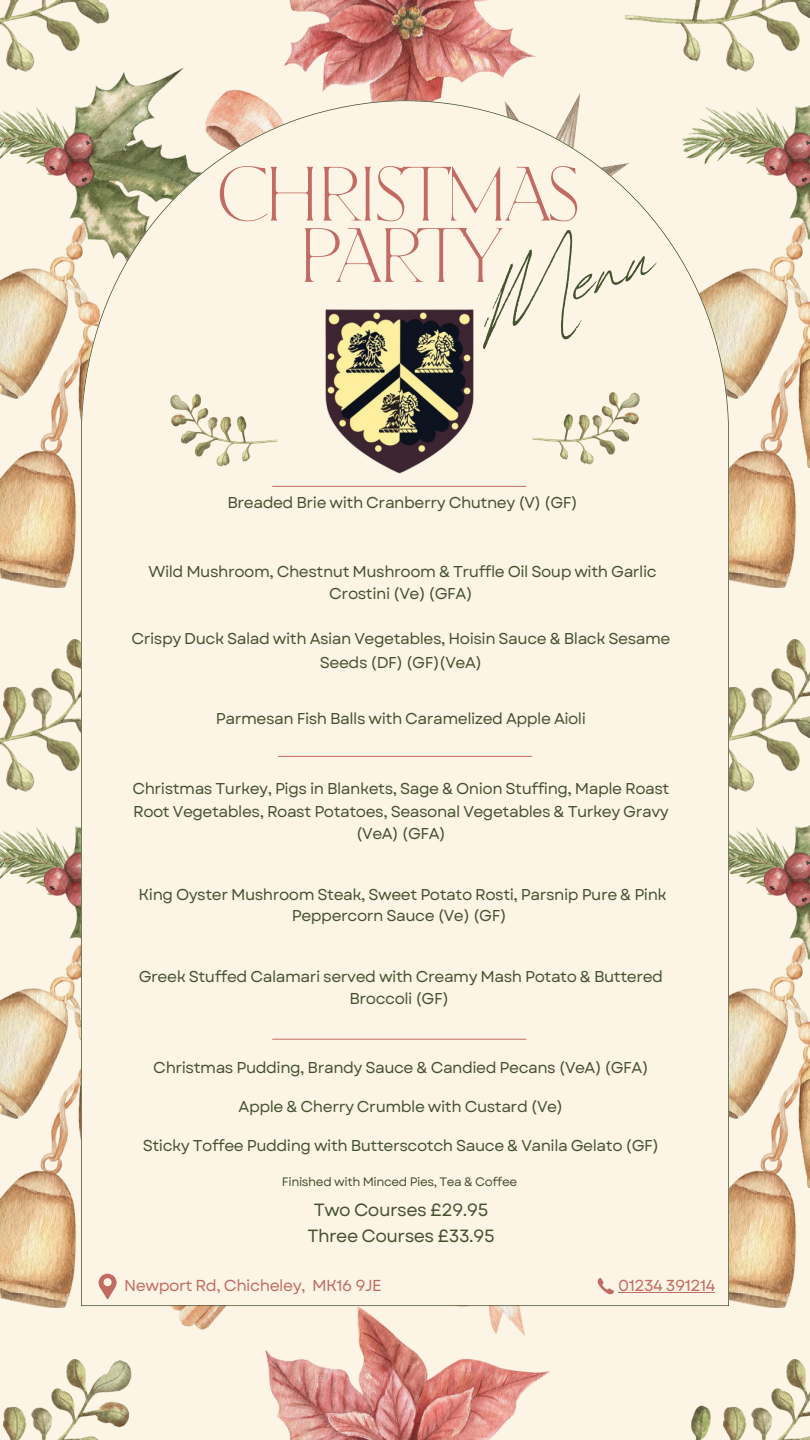
<style>
.page{position:relative;width:810px;height:1440px;background:#fff}
.page>*{position:absolute;margin:0;border:0;box-sizing:border-box;transform-origin:0 0}
.t1{font:114.4px "Revive 80 Signature";color:#455230}
.t2{font:76.7px/61.4px "TT Ricordi Nobili";letter-spacing:-.15em;color:#c16b62;text-align:center}
.t3{font:17.7px "Garet";letter-spacing:-.03em;color:#455230}
.t4{font:15.9px "Garet";letter-spacing:-.03em;color:#c16b62}
.t5{font:15.7px/21.5px "Garet";letter-spacing:-.03em;color:#455230;text-align:center}
.t6{font:12.2px "Garet";letter-spacing:-.03em;color:#455230}
</style>
<div class="page">
<img style="left:0;top:0;width:810px;height:1440px">
<div style="left:81px;top:100px;width:648px;height:1206px;background:#fcf5e5"></div>
<hr style="left:273px;top:486px;width:253px;height:1px;background:#c16b62">
<hr style="left:278px;top:756px;width:254px;height:1px;background:#c16b62">
<hr style="left:273px;top:1039px;width:253px;height:1px;background:#c16b62">
<img style="left:532px;top:391px;width:108px;height:73px">
<img style="left:170px;top:393px;width:108px;height:73px">
<img style="left:325px;top:309px;width:150px;height:169px">
<svg style="left:596px;top:1278px;width:18px;height:18px"></svg>
<svg style="left:99px;top:1274px;width:18px;height:26px"></svg>
<hr style="left:618px;top:1292px;width:97px;height:1px;background:#c16b62">
<p class="t2" style="left:215px;top:163px;width:371px">CHRISTMAS<br>PARTY</p>
<p class="t1" style="left:449px;top:235px;width:184px;rotate:-21deg">Menu</p>
<p class="t5" style="left:228px;top:491px;width:352px">Breaded Brie with Cranberry Chutney (V) (GF)</p>
<h2 class="t5" style="left:149px;top:561px;width:510px">Wild Mushroom, Chestnut Mushroom &amp; Truffle Oil Soup with Garlic<br>Crostini (Ve) (GFA)</h2>
<p class="t5" style="left:131px;top:626px;width:541px;line-height:24.5px">Crispy Duck Salad with Asian Vegetables, Hoisin Sauce &amp; Black Sesame<br>Seeds (DF) (GF)(VeA)</p>
<p class="t5" style="left:216px;top:708px;width:372px">Parmesan Fish Balls with Caramelized Apple Aioli</p>
<p class="t5" style="left:132px;top:778px;width:539px;line-height:22.5px">Christmas Turkey, Pigs in Blankets, Sage &amp; Onion Stuffing, Maple Roast<br>Root Vegetables, Roast Potatoes, Seasonal Vegetables &amp; Turkey Gravy (VeA) (GFA)</p>
<p class="t5" style="left:139px;top:884px;width:530px">King Oyster Mushroom Steak, Sweet Potato Rosti, Parsnip Pure &amp; Pink<br>Peppercorn Sauce (Ve) (GF)</p>
<p class="t5" style="left:139px;top:966px;width:526px">Greek Stuffed Calamari served with Creamy Mash Potato &amp; Buttered<br>Broccoli (GF)</p>
<p class="t5" style="left:153px;top:1057px;width:497px">Christmas Pudding, Brandy Sauce &amp; Candied Pecans (VeA) (GFA)</p>
<p class="t5" style="left:239px;top:1096px;width:326px">Apple &amp; Cherry Crumble with Custard (Ve)</p>
<p class="t5" style="left:143px;top:1135px;width:518px">Sticky Toffee Pudding with Butterscotch Sauce &amp; Vanila Gelato (GF)</p>
<p class="t6" style="left:282px;top:1173px;width:237px">Finished with Minced Pies, Tea &amp; Coffee</p>
<p class="t3" style="left:314px;top:1197px;width:176px">Two Courses £29.95</p>
<p class="t3" style="left:307px;top:1223px;width:189px">Three Courses £33.95</p>
<p class="t4" style="left:124px;top:1274px;width:259px">Newport Rd, Chicheley, MK16 9JE</p>
<p class="t4" style="left:618px;top:1274px;width:99px">01234 391214</p>
</div>
